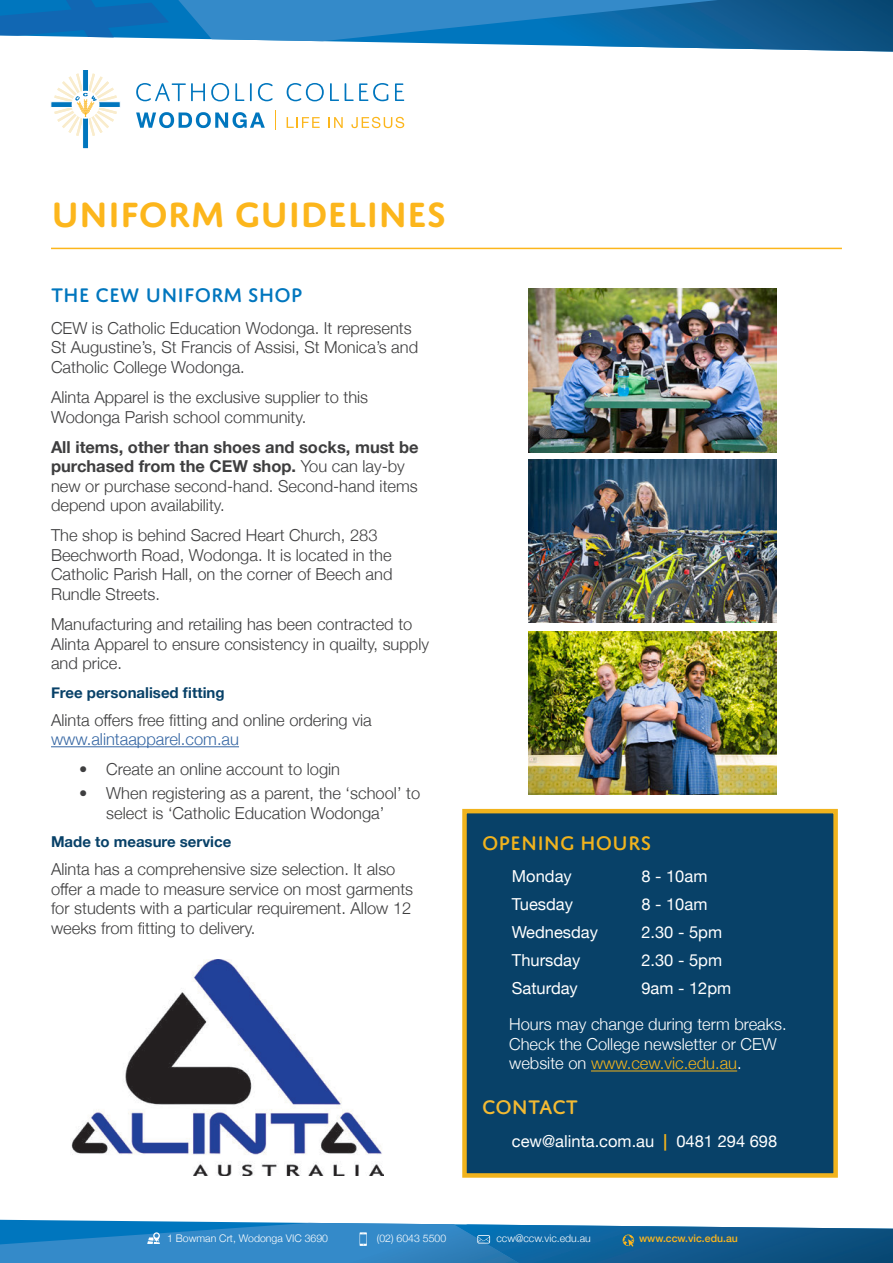
<style>
.page{position:relative;width:893px;height:1263px;background:#fff}
.page>*{position:absolute;margin:0;border:0;box-sizing:border-box;transform-origin:0 0}
.Header_01{font:600 37.5px "Domus Titling";color:#fcb61c}
.Header_02{font:500 21px "Domus Titling";color:#0076be}
.Header_02-2{font:500 21px "Domus Titling";color:#f1b31d}
.Bullet_Point{font:500 21px "Domus Titling";letter-spacing:-.005em;color:#f3ba33}
.Body_Copy{font:300 16.5px/19.5px "Helvetica Neue";color:#3e3e3f}
.Header_02-3{font:300 16.5px/19.5px "Helvetica Neue";color:#3e3e3f;text-align:center}
.Bullet_Point-2{font:300 16.5px/19.5px "Helvetica Neue";color:#fff}
.Bullet_Point-3{font:16.5px "Helvetica Neue";color:#fff}
.Body_Copy-2{font:16.5px "Helvetica Neue";color:#fff}
.Header_03{font:700 15px "Helvetica Neue";color:#084168}
.t1{font:300 10.5px "Helvetica Neue";color:#fff}
.t2{font:500 10.5px "Helvetica Neue";color:#fcb61c}
.s1{font-weight:700}
.s2{color:#3667a4}
.s3{color:#f1b31d}
.s4{font-weight:700;color:#f1b31d}
</style>
<div class="page">
<svg style="left:312px;top:41px;width:173px;height:4px"></svg>
<img style="left:485px;top:0;width:408px;height:52px">
<svg style="left:0;top:0;width:840px;height:41px;background:#2079b7"></svg>
<svg style="left:275px;top:111px;width:1px;height:19px"></svg>
<svg style="left:287px;top:117px;width:33px;height:11px"></svg>
<svg style="left:329px;top:117px;width:14px;height:11px"></svg>
<svg style="left:351px;top:117px;width:53px;height:11px"></svg>
<svg style="left:136px;top:112px;width:129px;height:16px"></svg>
<svg style="left:136px;top:83px;width:69px;height:18px"></svg>
<svg style="left:211px;top:83px;width:18px;height:18px"></svg>
<svg style="left:235px;top:83px;width:9px;height:18px"></svg>
<svg style="left:250px;top:83px;width:2px;height:18px"></svg>
<svg style="left:258px;top:83px;width:15px;height:18px"></svg>
<svg style="left:287px;top:83px;width:37px;height:18px"></svg>
<svg style="left:330px;top:83px;width:9px;height:18px"></svg>
<svg style="left:345px;top:83px;width:43px;height:18px"></svg>
<svg style="left:395px;top:83px;width:9px;height:18px"></svg>
<div style="left:82px;top:69px;width:7px;height:80px;background:#0076be;border:1px solid #fff"></div>
<div style="left:51px;top:101px;width:69px;height:7px;background:#0076be;border:1px solid #fff"></div>
<svg style="left:54px;top:73px;width:63px;height:63px"></svg>
<hr style="left:51px;top:746px;width:188px;height:1px;background:#3667a4">
<hr style="left:51px;top:248px;width:791px;height:1px;background:#fcb61c">
<div style="left:462px;top:809px;width:376px;height:369px;background:#084168;border:4px solid #f1b31d"></div>
<hr style="left:591px;top:1070px;width:146px;height:1px;background:#f1b31d">
<img style="left:71px;top:959px;width:312px;height:216px">
<img style="left:529px;top:289px;width:248px;height:163px">
<img style="left:529px;top:459px;width:248px;height:164px">
<img style="left:529px;top:631px;width:248px;height:164px">
<svg style="left:0;top:1220px;width:893px;height:43px;background:#3481b6"></svg>
<p class="Header_01" style="left:51px;top:192px;width:396px">UNIFORM GUIDELINES</p>
<p class="Header_02" style="left:51px;top:283px;width:253px">THE CEW UNIFORM SHOP</p>
<p class="Body_Copy" style="left:51px;top:317px;width:369px">CEW is Catholic Education Wodonga. It represents<br>St Augustine’s, St Francis of Assisi, St Monica’s and<br>Catholic College Wodonga.</p>
<p class="Body_Copy" style="left:51px;top:386px;width:319px">Alinta Apparel is the exclusive supplier to this<br>Wodonga Parish school community.</p>
<p class="Body_Copy" style="left:51px;top:436px;width:369px"><span class="s1">All items, other than shoes and socks, must be purchased from the CEW shop.</span> You can lay-by new or purchase second-hand. Second-hand items depend upon availability.</p>
<p class="Body_Copy" style="left:51px;top:524px;width:343px">The shop is behind Sacred Heart Church, 283<br>Beechworth Road, Wodonga. It is located in the Catholic Parish Hall, on the corner of Beech and Rundle Streets.</p>
<p class="Body_Copy" style="left:51px;top:613px;width:380px">Manufacturing and retailing has been contracted to<br>Alinta Apparel to ensure consistency in quailty, supply and price.</p>
<p class="Header_03" style="left:51px;top:680px;width:175px">Free personalised fitting</p>
<p class="Body_Copy" style="left:51px;top:709px;width:322px">Alinta offers free fitting and online ordering via <span class="s2">www.alintaapparel.com.au</span></p>
<p class="Header_02-3" style="left:79px;top:758px;width:262px">• Create an online account to login</p>
<p class="Header_02-3" style="left:79px;top:782px;width:342px">• When registering as a parent, the ‘school’ to select is ‘Catholic Education Wodonga’</p>
<p class="Header_03" style="left:51px;top:830px;width:182px">Made to measure service</p>
<p class="Header_02-3" style="left:51px;top:858px;width:364px;text-align:left">Alinta has a comprehensive size selection. It also offer a made to measure service on most garments for students with a particular requirement. Allow 12 weeks from fitting to delivery.</p>
<p class="Header_02-2" style="left:482px;top:831px;width:170px">OPENING HOURS</p>
<p class="Bullet_Point-3" style="left:512px;top:864px;width:61px">Monday</p>
<p class="Bullet_Point-3" style="left:641px;top:864px;width:68px">8 - 10am</p>
<p class="Bullet_Point-3" style="left:512px;top:892px;width:63px">Tuesday</p>
<p class="Bullet_Point-3" style="left:641px;top:892px;width:68px">8 - 10am</p>
<p class="Bullet_Point-3" style="left:512px;top:920px;width:88px">Wednesday</p>
<p class="Bullet_Point-3" style="left:641px;top:920px;width:82px">2.30 - 5pm</p>
<p class="Bullet_Point-3" style="left:512px;top:948px;width:70px">Thursday</p>
<p class="Bullet_Point-3" style="left:641px;top:948px;width:82px">2.30 - 5pm</p>
<p class="Bullet_Point-3" style="left:512px;top:976px;width:68px">Saturday</p>
<p class="Bullet_Point-3" style="left:641px;top:976px;width:91px">9am - 12pm</p>
<p class="Bullet_Point-2" style="left:509px;top:1013px;width:279px">Hours may change during term breaks.<br>Check the College newsletter or CEW website on <span class="s3">www.cew.vic.edu.au</span>.</p>
<p class="Bullet_Point" style="left:482px;top:1095px;width:98px">CONTACT</p>
<p class="Body_Copy-2" style="left:512px;top:1129px;width:267px">cew@alinta.com.au <span class="s4">|</span> 0481 294 698</p>
<p class="t1" style="left:167px;top:1230px;width:162px">1 Bowman Crt, Wodonga VIC 3690</p>
<p class="t1" style="left:377px;top:1230px;width:71px">(02) 6043 5500</p>
<p class="t1" style="left:496px;top:1230px;width:96px">ccw@ccw.vic.edu.au</p>
<p class="t2" style="left:639px;top:1230px;width:100px">www.ccw.vic.edu.au</p>
</div>
